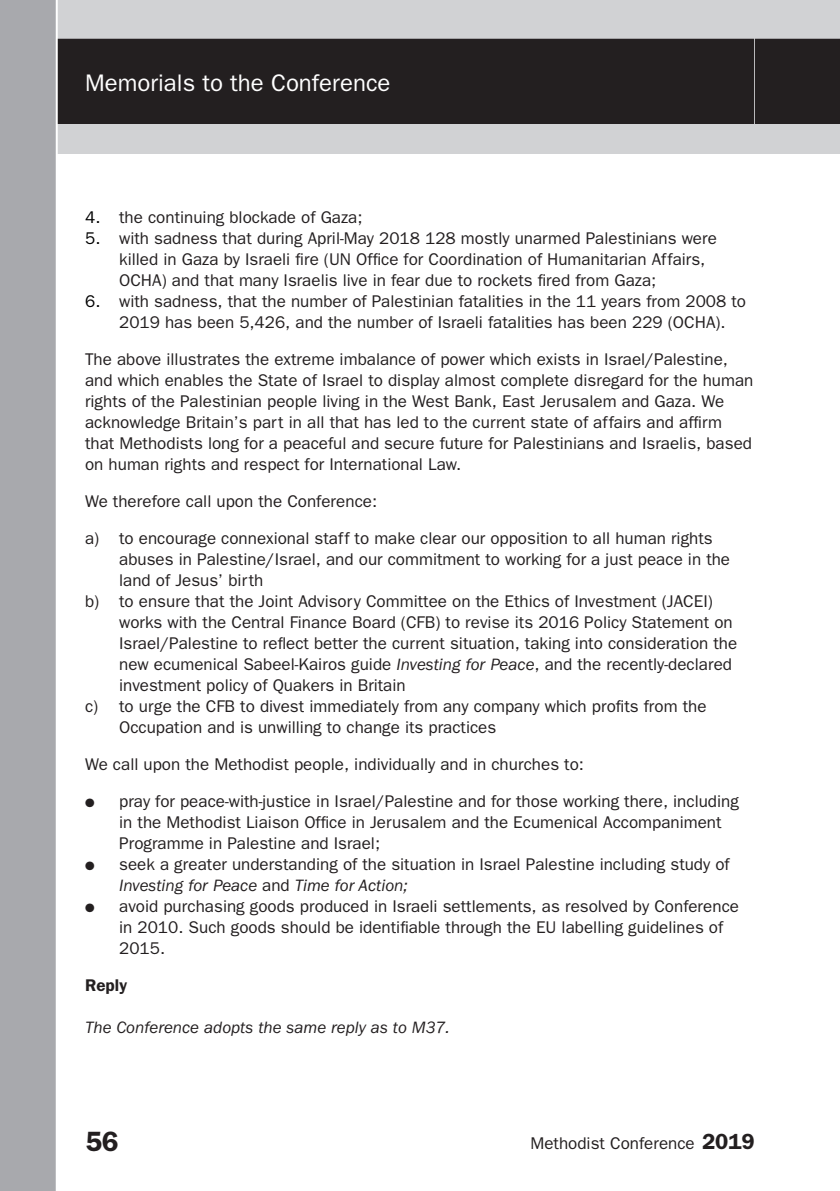
<style>
.page{position:relative;width:840px;height:1191px;background:#fff}
.page>*{position:absolute;margin:0;border:0;box-sizing:border-box;transform-origin:0 0}
.t1{font:600 28px "Franklin Gothic";color:#231f20}
.t2{font:24px "Franklin Gothic";color:#fff}
.Body_A{font:17px/21px "Franklin Gothic";color:#231f20}
.t3{font:italic 17px "Franklin Gothic";color:#231f20}
.t4{font:600 17px "Franklin Gothic";color:#231f20}
.s1{color:#000}
.s2{font-style:italic}
.s3{font-weight:600;font-size:22px}
</style>
<div class="page">
<div style="left:0;top:0;width:839px;height:154px;background:#d1d2d4"></div>
<div style="left:58px;top:39px;width:696px;height:85px;background:#231f20"></div>
<div style="left:754px;top:39px;width:85px;height:85px;background:#231f20"></div>
<div style="left:0;top:0;width:58px;height:1191px;background:#a8a9ad"></div>
<h2 class="t2" style="left:85px;top:69px;width:307px">Memorials to the Conference</h2>
<p class="Body_A" style="left:85px;top:206px;width:279px"><span class="s1">4.</span> the continuing blockade of Gaza;</p>
<p class="Body_A" style="left:119px;top:227px;width:599px;text-indent:-34px"><span class="s1">5.</span> with sadness that during April-May 2018 128 mostly unarmed Palestinians were killed in Gaza by Israeli fire (UN Office for Coordination of Humanitarian Affairs,<br>OCHA) and that many Israelis live in fear due to rockets fired from Gaza;</p>
<p class="Body_A" style="left:119px;top:290px;width:628px;text-indent:-34px"><span class="s1">6.</span> with sadness, that the number of Palestinian fatalities in the 11 years from 2008 to<br>2019 has been 5,426, and the number of Israeli fatalities has been 229 (OCHA).</p>
<p class="Body_A" style="left:85px;top:348px;width:669px">The above illustrates the extreme imbalance of power which exists in Israel/Palestine, and which enables the State of Israel to display almost complete disregard for the human rights of the Palestinian people living in the West Bank, East Jerusalem and Gaza. We acknowledge Britain’s part in all that has led to the current state of affairs and affirm that Methodists long for a peaceful and secure future for Palestinians and Israelis, based on human rights and respect for International Law.</p>
<p class="Body_A" style="left:85px;top:490px;width:293px">We therefore call upon the Conference:</p>
<p class="Body_A" style="left:119px;top:527px;width:612px;text-indent:-34px">a) to encourage connexional staff to make clear our opposition to all human rights abuses in Palestine/Israel, and our commitment to working for a just peace in the land of Jesus’ birth</p>
<p class="Body_A" style="left:119px;top:590px;width:619px;text-indent:-34px">b) to ensure that the Joint Advisory Committee on the Ethics of Investment (JACEI) works with the Central Finance Board (CFB) to revise its 2016 Policy Statement on Israel/Palestine to reflect better the current situation, taking into consideration the new ecumenical Sabeel-Kairos guide <span class="s2">Investing for Peace</span>, and the recently-declared investment policy of Quakers in Britain</p>
<p class="Body_A" style="left:119px;top:695px;width:588px;text-indent:-34px">c) to urge the CFB to divest immediately from any company which profits from the<br>Occupation and is unwilling to change its practices</p>
<p class="Body_A" style="left:85px;top:753px;width:500px">We call upon the Methodist people, individually and in churches to:</p>
<p class="Body_A" style="left:119px;top:790px;width:621px;text-indent:-34px">● pray for peace-with-justice in Israel/Palestine and for those working there, including in the Methodist Liaison Office in Jerusalem and the Ecumenical Accompaniment<br>Programme in Palestine and Israel;</p>
<p class="Body_A" style="left:119px;top:853px;width:611px;text-indent:-34px">● seek a greater understanding of the situation in Israel Palestine including study of<br><span class="s2">Investing for Peace</span> and <span class="s2">Time for Action;</span></p>
<p class="Body_A" style="left:119px;top:895px;width:621px;text-indent:-34px">● avoid purchasing goods produced in Israeli settlements, as resolved by Conference in 2010. Such goods should be identifiable through the EU labelling guidelines of<br>2015.</p>
<p class="t4" style="left:85px;top:975px;width:44px">Reply</p>
<p class="t3" style="left:85px;top:1017px;width:366px">The Conference adopts the same reply as to M37.</p>
<h1 class="t1" style="left:85px;top:1125px;width:35px">56</h1>
<p class="Body_A" style="left:530px;top:1132px;width:226px">Methodist Conference <span class="s3">2019</span></p>
</div>
